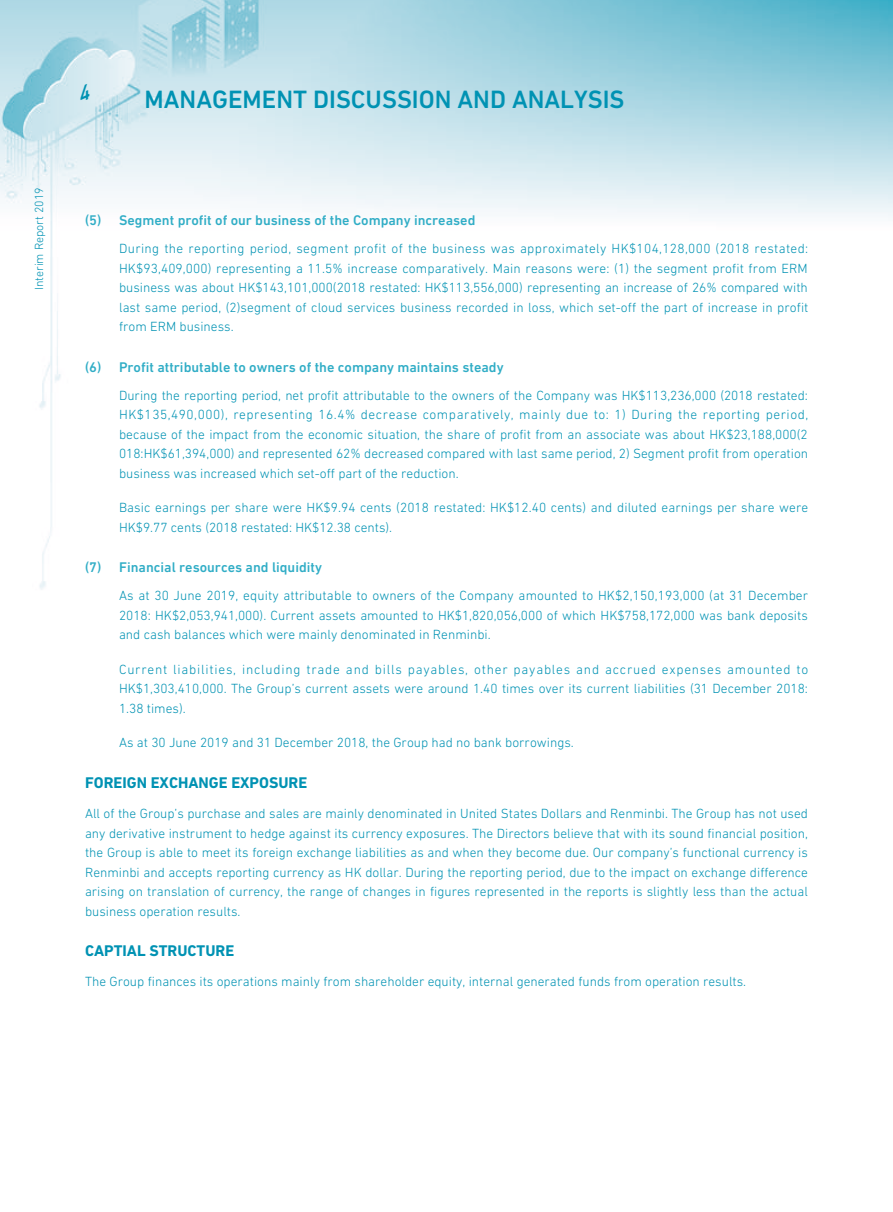
<style>
.page{position:relative;width:893px;height:1212px;background:#fff}
.page>*{position:absolute;margin:0;border:0;box-sizing:border-box;transform-origin:0 0}
.主標題{font:500 25.5px "DIN Next LT Pro";color:#0092b3}
._3__標題{font:700 15.75px "DIN Next LT Pro";color:#0092b3}
._4__副標題{font:500 14.25px "DIN Next LT Pro";color:#30adc6}
._1__內文{font:300 13.5px/19.5px "DIN Next LT Pro";color:#0092b3;text-align:justify}
.t1{font:300 12px "DIN Next LT Pro";color:#0092b3}
</style>
<div class="page">
<img style="left:0;top:0;width:892px;height:590px">
<svg style="left:81px;top:82px;width:8px;height:20px"></svg>
<p class="t1" style="left:32px;top:290px;width:104px;rotate:-90deg">Interim Report 2019</p>
<p class="主標題" style="left:145px;top:84px;width:481px">MANAGEMENT DISCUSSION AND ANALYSIS</p>
<p class="_4__副標題" style="left:85px;top:212px;width:392px">(5) Segment profit of our business of the Company increased</p>
<p class="_1__內文" style="left:119px;top:239px;width:691px">During the reporting period, segment profit of the business was approximately HK$104,128,000 (2018 restated:<br>HK$93,409,000) representing a 11.5% increase comparatively. Main reasons were: (1) the segment profit from ERM business was about HK$143,101,000(2018 restated: HK$113,556,000) representing an increase of 26% compared with last same period, (2)segment of cloud services business recorded in loss, which set-off the part of increase in profit from ERM business.</p>
<p class="_4__副標題" style="left:85px;top:359px;width:420px">(6) Profit attributable to owners of the company maintains steady</p>
<p class="_1__內文" style="left:119px;top:385px;width:691px">During the reporting period, net profit attributable to the owners of the Company was HK$113,236,000 (2018 restated:<br>HK$135,490,000), representing 16.4% decrease comparatively, mainly due to: 1) During the reporting period, because of the impact from the economic situation, the share of profit from an associate was about HK$23,188,000(2<br>018:HK$61,394,000) and represented 62% decreased compared with last same period, 2) Segment profit from operation business was increased which set-off part of the reduction.</p>
<p class="_1__內文" style="left:119px;top:498px;width:691px">Basic earnings per share were HK$9.94 cents (2018 restated: HK$12.40 cents) and diluted earnings per share were<br>HK$9.77 cents (2018 restated: HK$12.38 cents).</p>
<p class="_4__副標題" style="left:85px;top:559px;width:238px">(7) Financial resources and liquidity</p>
<p class="_1__內文" style="left:119px;top:586px;width:691px">As at 30 June 2019, equity attributable to owners of the Company amounted to HK$2,150,193,000 (at 31 December 2018: HK$2,053,941,000). Current assets amounted to HK$1,820,056,000 of which HK$758,172,000 was bank deposits and cash balances which were mainly denominated in Renminbi.</p>
<p class="_1__內文" style="left:119px;top:659px;width:691px">Current liabilities, including trade and bills payables, other payables and accrued expenses amounted to HK$1,303,410,000. The Group’s current assets were around 1.40 times over its current liabilities (31 December 2018:<br>1.38 times).</p>
<p class="_1__內文" style="left:119px;top:733px;width:456px">As at 30 June 2019 and 31 December 2018, the Group had no bank borrowings.</p>
<p class="_3__標題" style="left:85px;top:773px;width:224px">FOREIGN EXCHANGE EXPOSURE</p>
<p class="_1__內文" style="left:85px;top:803px;width:724px">All of the Group’s purchase and sales are mainly denominated in United States Dollars and Renminbi. The Group has not used any derivative instrument to hedge against its currency exposures. The Directors believe that with its sound financial position, the Group is able to meet its foreign exchange liabilities as and when they become due. Our company’s functional currency is Renminbi and accepts reporting currency as HK dollar. During the reporting period, due to the impact on exchange difference arising on translation of currency, the range of changes in figures represented in the reports is slightly less than the actual business operation results.</p>
<p class="_3__標題" style="left:85px;top:941px;width:151px">CAPTIAL STRUCTURE</p>
<p class="_1__內文" style="left:85px;top:972px;width:663px">The Group finances its operations mainly from shareholder equity, internal generated funds from operation results.</p>
</div>
